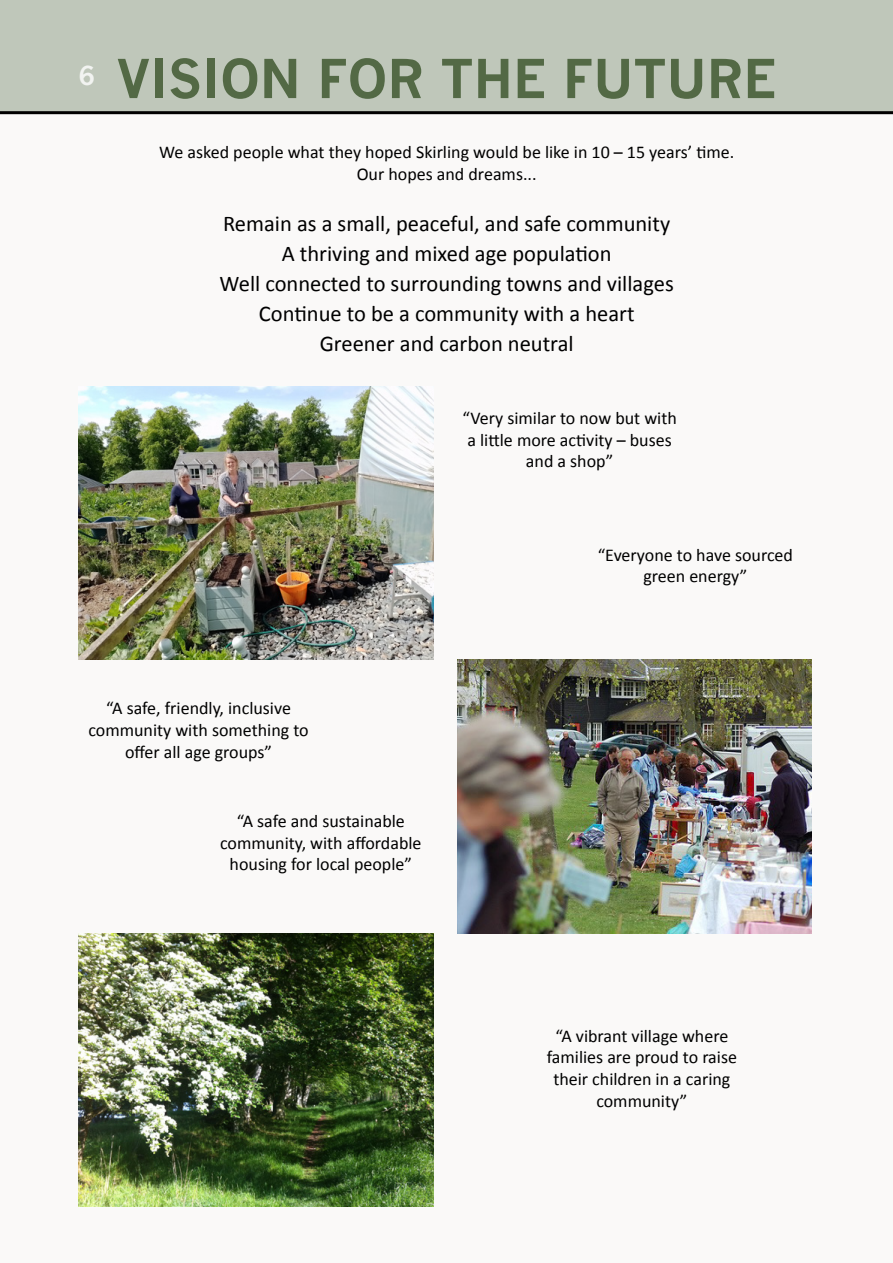
<style>
.page{position:relative;width:893px;height:1263px;background:#fff}
.page>*{position:absolute;margin:0;border:0;box-sizing:border-box;transform-origin:0 0}
.t1{font:700 52.5px "News Gothic";color:#536945}
.t2{font:22.5px/30px "Calibri";color:#000;text-align:center}
.t3{font:18px/21.6px "Calibri";color:#000;text-align:center}
</style>
<div class="page">
<div style="left:0;top:0;width:893px;height:113px;background:#bfc7ba"></div>
<div style="left:0;top:113px;width:893px;height:1150px;background:#faf9f8"></div>
<hr style="left:0;top:111px;width:893px;height:3px;background:#000">
<img style="left:78px;top:933px;width:355px;height:273px">
<img style="left:457px;top:660px;width:355px;height:273px">
<img style="left:79px;top:386px;width:354px;height:274px">
<h1 class="t1" style="left:78px;top:47px;width:700px"><sup>6</sup> VISION FOR THE FUTURE</h1>
<p class="t3" style="left:159px;top:141px;width:577px">We asked people what they hoped Skirling would be like in 10 – 15 years’ time.<br>Our hopes and dreams...</p>
<p class="t2" style="left:220px;top:209px;width:456px">Remain as a small, peaceful, and safe community A thriving and mixed age population<br>Well connected to surrounding towns and villages Continue to be a community with a heart Greener and carbon neutral</p>
<p class="t3" style="left:462px;top:407px;width:216px">“Very similar to now but with a little more activity – buses and a shop”</p>
<p class="t3" style="left:88px;top:698px;width:222px">“A safe, friendly, inclusive community with something to offer all age groups”</p>
<p class="t3" style="left:220px;top:810px;width:203px">“A safe and sustainable community, with affordable housing for local people”</p>
<p class="t3" style="left:598px;top:544px;width:197px">“Everyone to have sourced green energy”</p>
<p class="t3" style="left:547px;top:1025px;width:192px">“A vibrant village where families are proud to raise their children in a caring community”</p>
</div>
